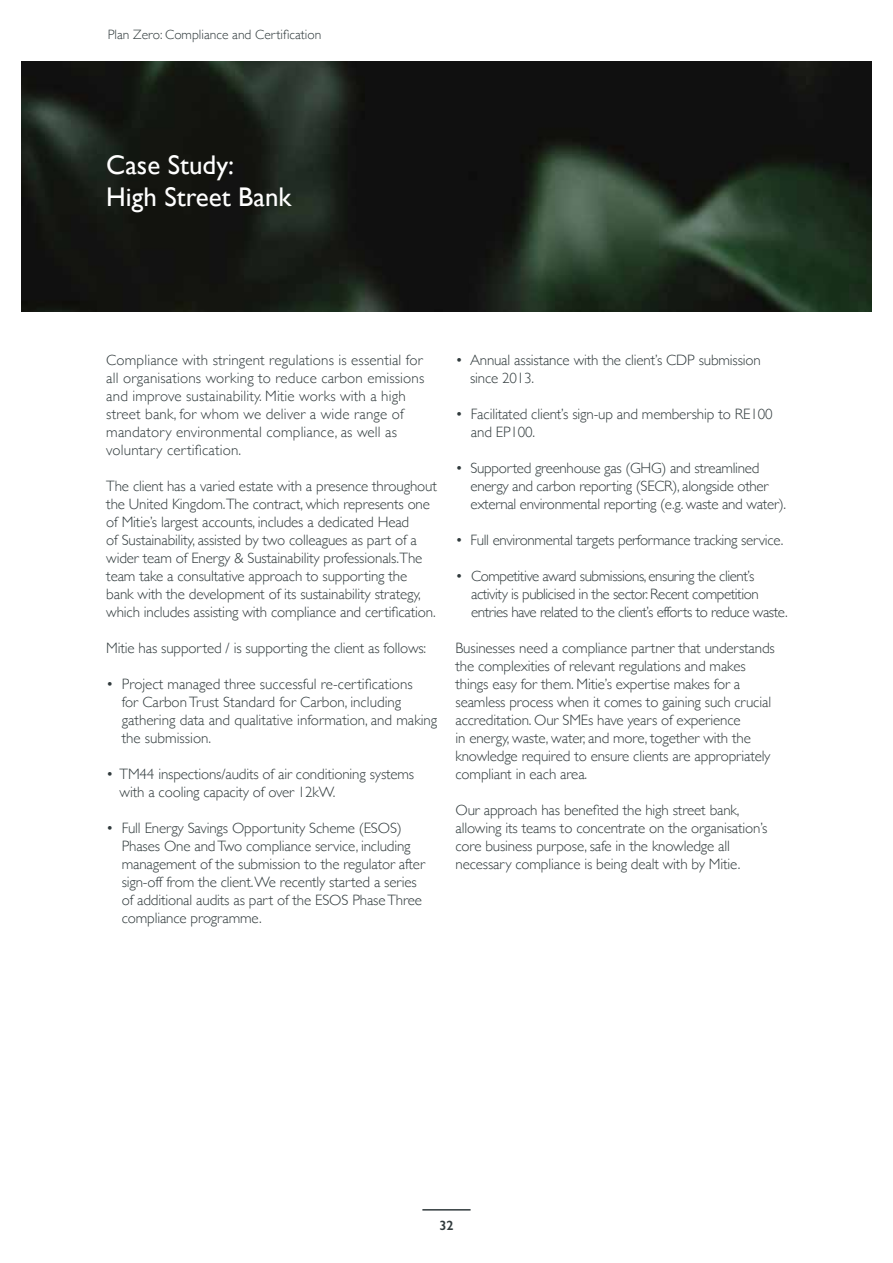
<style>
.page{position:relative;width:893px;height:1263px;background:#fff}
.page>*{position:absolute;margin:0;border:0;box-sizing:border-box;transform-origin:0 0}
.t1{font:27px/32.4px "Gill Sans";color:#fff}
.t2{font:300 15px/18px "Gill Sans";letter-spacing:-.01em;color:#313b3d}
.t3{font:300 15px/18px "Gill Sans";letter-spacing:.01em;color:#313b3d}
.t4{font:300 15px/18px "Gill Sans";letter-spacing:-.03em;color:#313b3d}
.t5{font:300 13.5px "Gill Sans";color:#313b3d}
.t6{font:600 13.5px "Gill Sans";color:#313b3d}
</style>
<div class="page">
<hr style="left:422px;top:1209px;width:49px;height:1px;background:#313b3d">
<img style="left:21px;top:62px;width:851px;height:250px">
<p class="t5" style="left:108px;top:24px;width:215px">Plan Zero: Compliance and Certification</p>
<h1 class="t1" style="left:106px;top:148px;width:187px">Case Study:<br>High Street Bank</h1>
<p class="t3" style="left:106px;top:350px;width:320px">Compliance with stringent regulations is essential for all organisations working to reduce carbon emissions and improve sustainability. Mitie works with a high street bank, for whom we deliver a wide range of mandatory environmental compliance, as well as voluntary certification.</p>
<p class="t2" style="left:106px;top:476px;width:332px">The client has a varied estate with a presence throughout the United Kingdom.The contract, which represents one of Mitie’s largest accounts, includes a dedicated Head<br>of Sustainability, assisted by two colleagues as part of a wider team of Energy &amp; Sustainability professionals.The team take a consultative approach to supporting the bank with the development of its sustainability strategy, which includes assisting with compliance and certification.</p>
<p class="t2" style="left:106px;top:638px;width:321px">Mitie has supported / is supporting the client as follows:</p>
<p class="t2" style="left:122px;top:674px;width:317px;text-indent:-15px">• Project managed three successful re-certifications<br>for Carbon Trust Standard for Carbon, including gathering data and qualitative information, and making the submission.</p>
<p class="t2" style="left:120px;top:764px;width:296px;text-indent:-13px">• TM44 inspections/audits of air conditioning systems with a cooling capacity of over 12kW.</p>
<p class="t2" style="left:122px;top:818px;width:305px;text-indent:-15px">• Full Energy Savings Opportunity Scheme (ESOS)<br>Phases One and Two compliance service, including management of the submission to the regulator after sign-off from the client. We recently started a series of additional audits as part of the ESOS Phase Three compliance programme.</p>
<p class="t2" style="left:470px;top:350px;width:292px;text-indent:-14px">• Annual assistance with the client’s CDP submission since 2013.</p>
<p class="t2" style="left:471px;top:404px;width:303px;text-indent:-15px">• Facilitated client’s sign-up and membership to RE100 and EP100.</p>
<p class="t2" style="left:470px;top:458px;width:317px;text-indent:-15px">• Supported greenhouse gas (GHG) and streamlined energy and carbon reporting (SECR), alongside other external environmental reporting (e.g. waste and water).</p>
<p class="t2" style="left:455px;top:530px;width:329px">• Full environmental targets performance tracking service.</p>
<p class="t4" style="left:471px;top:566px;width:318px;text-indent:-16px">• Competitive award submissions, ensuring the client’s activity is publicised in the sector. Recent competition entries have related to the client’s efforts to reduce waste.</p>
<p class="t2" style="left:455px;top:638px;width:321px">Businesses need a compliance partner that understands the complexities of relevant regulations and makes things easy for them. Mitie’s expertise makes for a seamless process when it comes to gaining such crucial accreditation. Our SMEs have years of experience<br>in energy, waste, water, and more, together with the knowledge required to ensure clients are appropriately compliant in each area.</p>
<p class="t2" style="left:455px;top:800px;width:314px">Our approach has benefited the high street bank, allowing its teams to concentrate on the organisation’s core business purpose, safe in the knowledge all necessary compliance is being dealt with by Mitie.</p>
<p class="t6" style="left:439px;top:1217px;width:16px">32</p>
</div>
